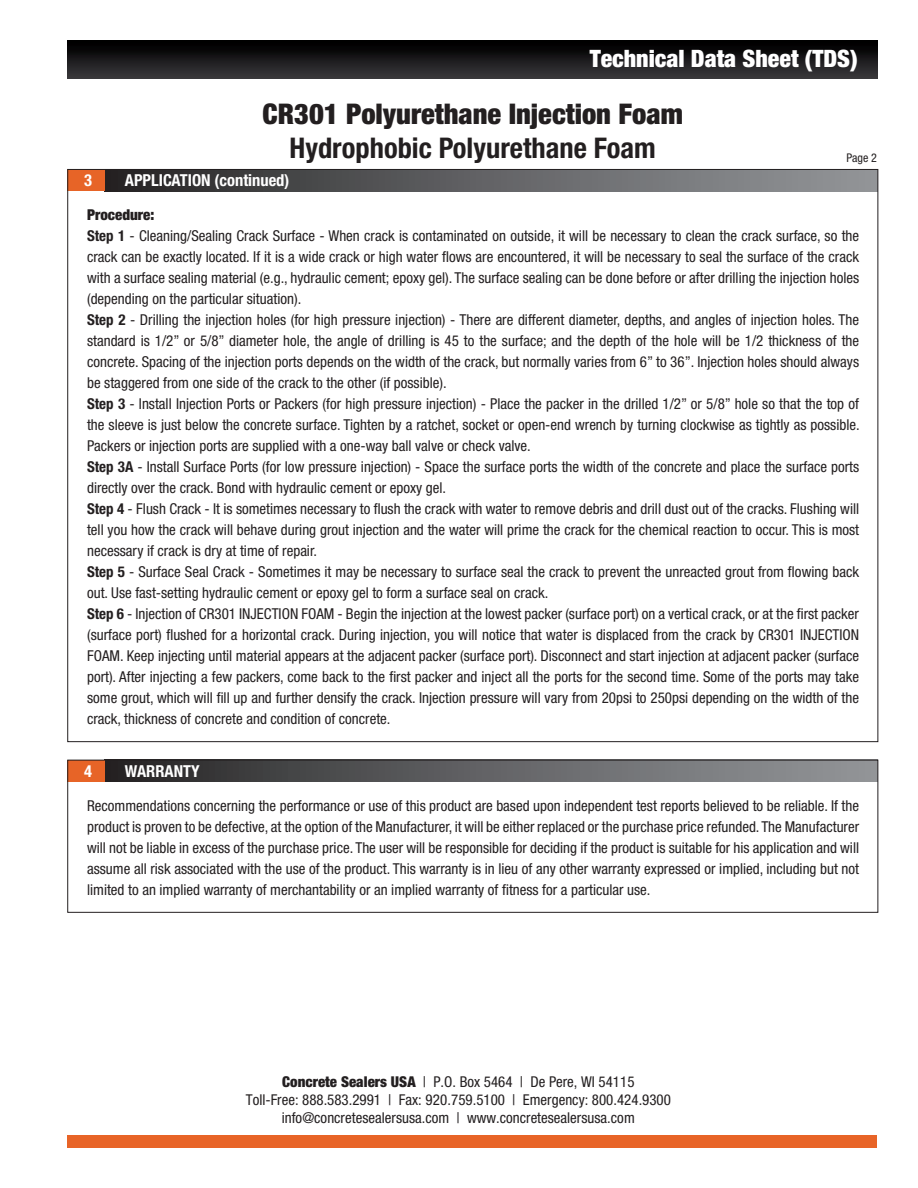
<style>
.page{position:relative;width:918px;height:1188px;background:#fff}
.page>*{position:absolute;margin:0;border:0;box-sizing:border-box;transform-origin:0 0}
.t1{font:900 condensed 28.5px "Helvetica Neue LT Std";color:#231f20}
.t2{font:700 condensed 28.5px "Helvetica Neue LT Std";color:#231f20}
.t3{font:900 condensed 24px "Helvetica Neue LT Std";color:#fff}
.t4{font:700 condensed 16.5px "Helvetica Neue LT Std";color:#fff}
.t5{font:condensed 15px/21px "Helvetica Neue LT Std";color:#231f20;text-align:justify}
.t6{font:900 condensed 15px "Helvetica Neue LT Std";color:#231f20}
.t7{font:condensed 12px "Helvetica Neue LT Std";color:#231f20}
.s1{font-weight:700}
.s2{font-weight:900}
</style>
<div class="page">
<div style="left:67px;top:40px;width:810px;height:38px;background:linear-gradient(to bottom,#000,#373639)"></div>
<div style="left:67px;top:1135px;width:810px;height:12px;background:#e86427"></div>
<div style="left:105px;top:169px;width:773px;height:22px;background:linear-gradient(to right,#292728,#979a9d)"></div>
<div style="left:68px;top:169px;width:37px;height:22px;background:#e76427"></div>
<div style="left:105px;top:760px;width:773px;height:22px;background:linear-gradient(to right,#292728,#979a9d)"></div>
<div style="left:68px;top:760px;width:37px;height:22px;background:#e76427"></div>
<div style="left:68px;top:760px;width:810px;height:153px;border:1px solid #231f20"></div>
<h2 class="t3" style="left:590px;top:44px;width:269px">Technical Data Sheet (TDS)</h2>
<p class="t1" style="left:263px;top:96px;width:422px">CR301 Polyurethane Injection Foam</p>
<p class="t2" style="left:290px;top:131px;width:368px">Hydrophobic Polyurethane Foam</p>
<p class="t7" style="left:847px;top:151px;width:32px">Page 2</p>
<p class="t4" style="left:84px;top:170px;width:9px">3</p>
<p class="t4" style="left:125px;top:170px;width:166px">APPLICATION (continued)</p>
<p class="t6" style="left:87px;top:205px;width:69px">Procedure:</p>
<p class="t5" style="left:87px;top:225px;width:774px"><span class="s1">Step 1</span> - Cleaning/Sealing Crack Surface - When crack is contaminated on outside, it will be necessary to clean the crack surface, so the crack can be exactly located. If it is a wide crack or high water flows are encountered, it will be necessary to seal the surface of the crack with a surface sealing material (e.g., hydraulic cement; epoxy gel). The surface sealing can be done before or after drilling the injection holes (depending on the particular situation).</p>
<p class="t5" style="left:87px;top:309px;width:774px"><span class="s1">Step 2</span> - Drilling the injection holes (for high pressure injection) - There are different diameter, depths, and angles of injection holes. The standard is 1/2” or 5/8” diameter hole, the angle of drilling is 45 to the surface; and the depth of the hole will be 1/2 thickness of the concrete. Spacing of the injection ports depends on the width of the crack, but normally varies from 6” to 36”. Injection holes should always be staggered from one side of the crack to the other (if possible).</p>
<p class="t5" style="left:87px;top:393px;width:774px"><span class="s1">Step 3</span> - Install Injection Ports or Packers (for high pressure injection) - Place the packer in the drilled 1/2” or 5/8” hole so that the top of the sleeve is just below the concrete surface. Tighten by a ratchet, socket or open-end wrench by turning clockwise as tightly as possible.<br>Packers or injection ports are supplied with a one-way ball valve or check valve.</p>
<p class="t5" style="left:87px;top:456px;width:774px"><span class="s1">Step 3A</span> - Install Surface Ports (for low pressure injection) - Space the surface ports the width of the concrete and place the surface ports directly over the crack. Bond with hydraulic cement or epoxy gel.</p>
<p class="t5" style="left:87px;top:498px;width:774px"><span class="s1">Step 4</span> - Flush Crack - It is sometimes necessary to flush the crack with water to remove debris and drill dust out of the cracks. Flushing will tell you how the crack will behave during grout injection and the water will prime the crack for the chemical reaction to occur. This is most necessary if crack is dry at time of repair.</p>
<p class="t5" style="left:87px;top:561px;width:774px"><span class="s1">Step 5</span> - Surface Seal Crack - Sometimes it may be necessary to surface seal the crack to prevent the unreacted grout from flowing back out. Use fast-setting hydraulic cement or epoxy gel to form a surface seal on crack.</p>
<p class="t5" style="left:87px;top:603px;width:774px"><span class="s1">Step 6</span> - Injection of CR301 INJECTION FOAM - Begin the injection at the lowest packer (surface port) on a vertical crack, or at the first packer (surface port) flushed for a horizontal crack. During injection, you will notice that water is displaced from the crack by CR301 INJECTION FOAM. Keep injecting until material appears at the adjacent packer (surface port). Disconnect and start injection at adjacent packer (surface port). After injecting a few packers, come back to the first packer and inject all the ports for the second time. Some of the ports may take some grout, which will fill up and further densify the crack. Injection pressure will vary from 20psi to 250psi depending on the width of the crack, thickness of concrete and condition of concrete.</p>
<p class="t4" style="left:84px;top:761px;width:9px">4</p>
<p class="t4" style="left:125px;top:761px;width:76px">WARRANTY</p>
<p class="t5" style="left:87px;top:795px;width:774px">Recommendations concerning the performance or use of this product are based upon independent test reports believed to be reliable. If the product is proven to be defective, at the option of the Manufacturer, it will be either replaced or the purchase price refunded. The Manufacturer will not be liable in excess of the purchase price. The user will be responsible for deciding if the product is suitable for his application and will assume all risk associated with the use of the product. This warranty is in lieu of any other warranty expressed or implied, including but not limited to an implied warranty of merchantability or an implied warranty of fitness for a particular use.</p>
<p class="t5" style="left:246px;top:1072px;width:427px;line-height:18px;text-align:center"><span class="s2">Concrete Sealers USA</span> | P.O. Box 5464 | De Pere, WI 54115<br>Toll-Free: 888.583.2991 | Fax: 920.759.5100 | Emergency: 800.424.9300 info@concretesealersusa.com | www.concretesealersusa.com</p>
</div>
